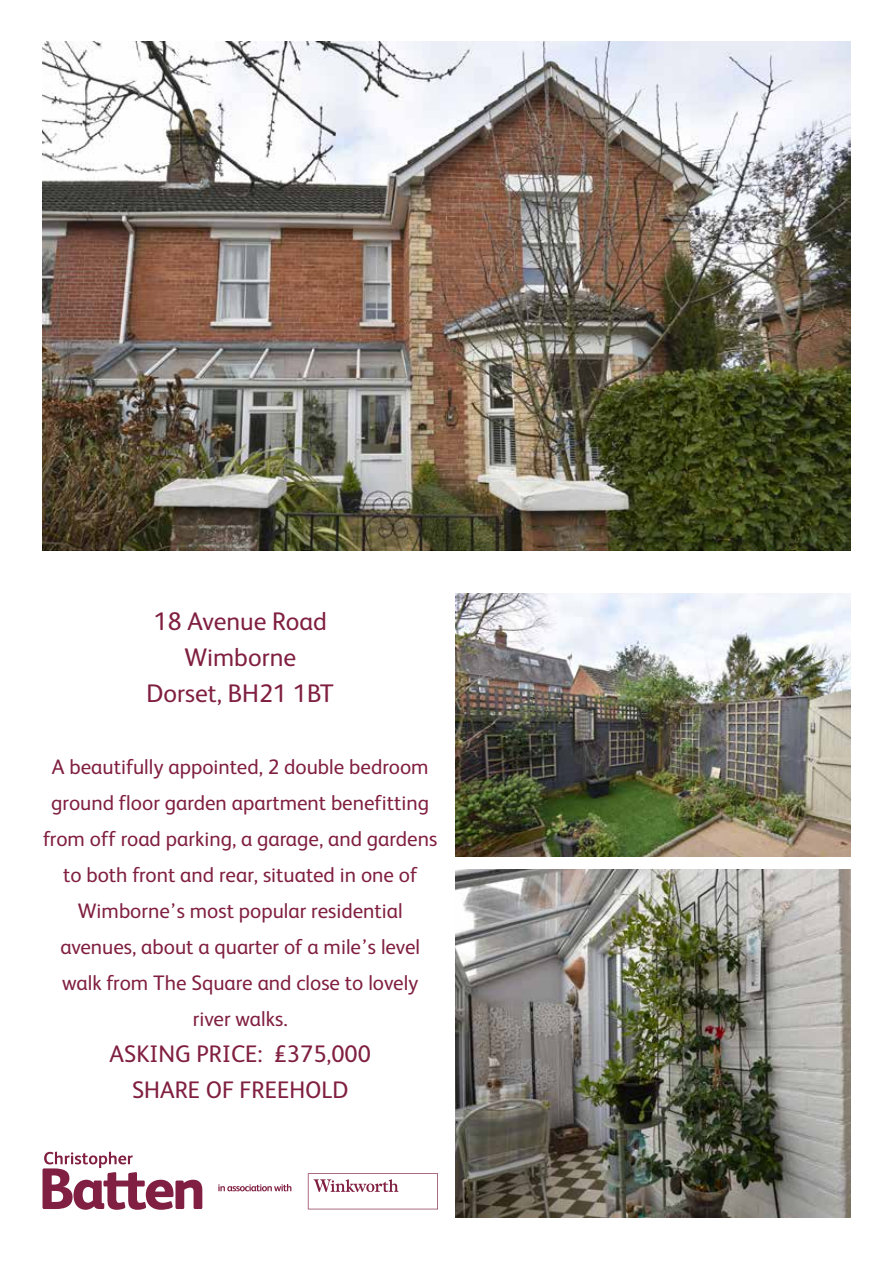
<style>
.page{position:relative;width:893px;height:1263px;background:#fff}
.page>*{position:absolute;margin:0;border:0;box-sizing:border-box;transform-origin:0 0}
.t1{font:25.5px/36px "FS Albert";color:#801f41;text-align:center}
.t2{font:24px/36px "FS Albert";color:#801f41;text-align:center}
.t3{font:21px/36px "FS Albert";color:#801f41;text-align:center}
</style>
<div class="page">
<img style="left:42px;top:42px;width:808px;height:509px">
<svg style="left:218px;top:1184px;width:73px;height:7px"></svg>
<svg style="left:308px;top:1173px;width:130px;height:36px"></svg>
<svg style="left:43px;top:1151px;width:159px;height:59px"></svg>
<img style="left:455px;top:593px;width:396px;height:264px">
<img style="left:455px;top:869px;width:396px;height:348px">
<p class="t1" style="left:146px;top:603px;width:189px">18 Avenue Road<br>Wimborne<br>Dorset, BH21 1BT</p>
<p class="t3" style="left:43px;top:749px;width:396px">A beautifully appointed, 2 double bedroom ground floor garden apartment benefitting from off road parking, a garage, and gardens to both front and rear, situated in one of Wimborne’s most popular residential avenues, about a quarter of a mile’s level walk from The Square and close to lovely river walks.</p>
<p class="t2" style="left:110px;top:1035px;width:263px">ASKING PRICE: £375,000<br>SHARE OF FREEHOLD</p>
</div>
